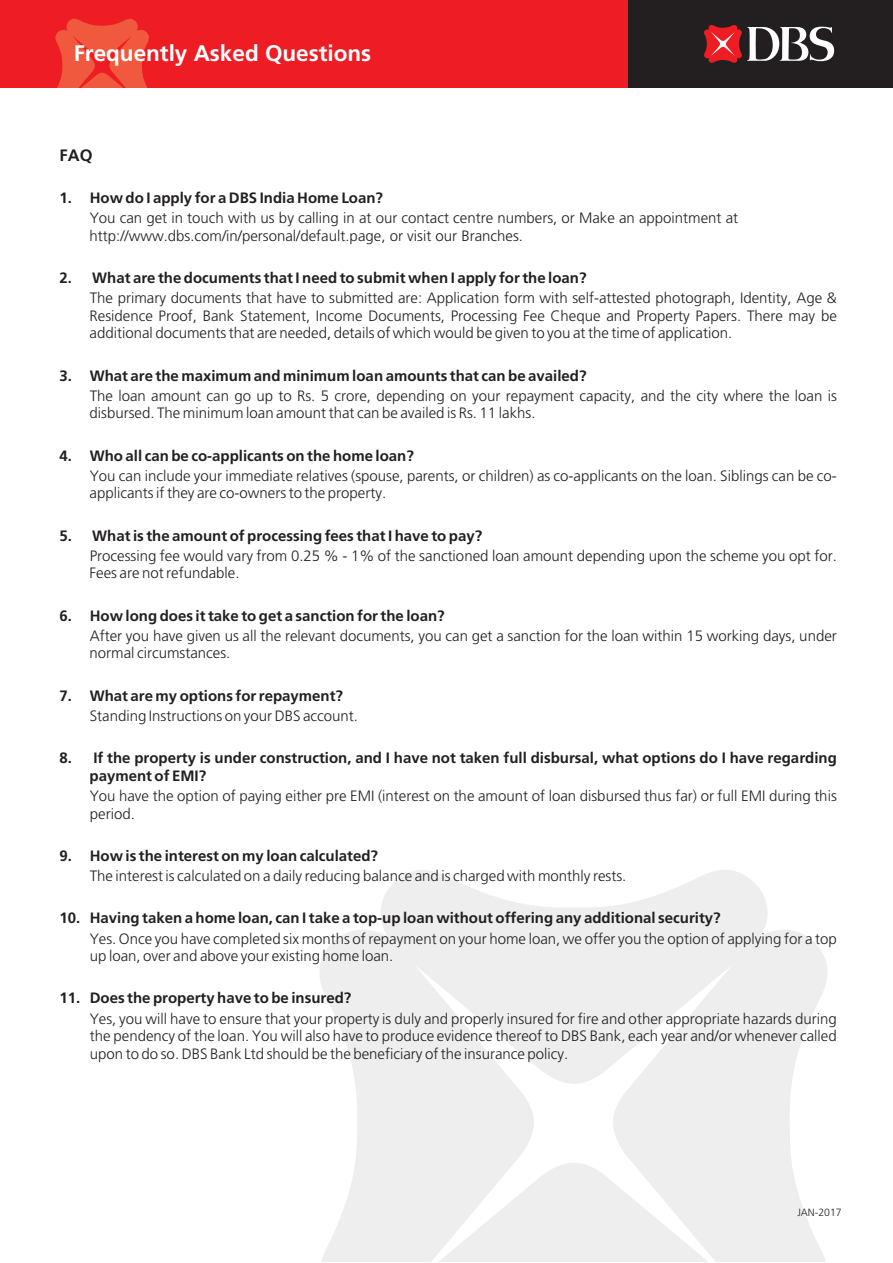
<style>
.page{position:relative;width:893px;height:1263px;background:#fff}
.page>*{position:absolute;margin:0;border:0;box-sizing:border-box;transform-origin:0 0}
.t1{font:700 22.5px "Frutiger";color:#fff}
.t2{font:700 16.5px "Frutiger";color:#231f20}
.t3{font:300 15px/17.4px "Frutiger";color:#231f20}
.t4{font:700 15px/17.4px "Frutiger";color:#231f20}
.t5{font:300 10.5px "Frutiger";color:#231f20}
</style>
<div class="page">
<svg style="left:319px;top:870px;width:508px;height:392px;fill:#eeeeef"></svg>
<div style="left:0;top:0;width:893px;height:88px;background:#ee1d23"></div>
<svg style="left:55px;top:18px;width:94px;height:70px"></svg>
<div style="left:628px;top:0;width:265px;height:88px;background:#231f20"></div>
<svg style="left:704px;top:25px;width:131px;height:38px"></svg>
<h1 class="t1" style="left:74px;top:40px;width:299px">Frequently Asked Questions</h1>
<p class="t2" style="left:60px;top:145px;width:34px">FAQ</p>
<p class="t4" style="left:60px;top:189px;width:325px">1. How do I apply for a DBS India Home Loan?</p>
<p class="t3" style="left:90px;top:211px;width:650px">You can get in touch with us by calling in at our contact centre numbers, or Make an appointment at http://www.dbs.com/in/personal/default.page, or visit our Branches.</p>
<p class="t4" style="left:60px;top:269px;width:529px">2. What are the documents that I need to submit when I apply for the loan?</p>
<p class="t3" style="left:90px;top:291px;width:749px;text-align:justify">The primary documents that have to submitted are: Application form with self-attested photograph, Identity, Age &amp; Residence Proof, Bank Statement, Income Documents, Processing Fee Cheque and Property Papers. There may be additional documents that are needed, details of which would be given to you at the time of application.</p>
<p class="t4" style="left:59px;top:366px;width:529px">3. What are the maximum and minimum loan amounts that can be availed?</p>
<p class="t3" style="left:90px;top:388px;width:749px">The loan amount can go up to Rs. 5 crore, depending on your repayment capacity, and the city where the loan is disbursed. The minimum loan amount that can be availed is Rs. 11 lakhs.</p>
<p class="t4" style="left:59px;top:446px;width:356px">4. Who all can be co-applicants on the home loan?</p>
<p class="t3" style="left:90px;top:468px;width:749px">You can include your immediate relatives (spouse, parents, or children) as co-applicants on the loan. Siblings can be co&shy;applicants if they are co-owners to the property.</p>
<p class="t4" style="left:59px;top:526px;width:424px">5. What is the amount of processing fees that I have to pay?</p>
<p class="t3" style="left:90px;top:548px;width:749px">Processing fee would vary from 0.25 % - 1% of the sanctioned loan amount depending upon the scheme you opt for.<br>Fees are not refundable.</p>
<p class="t4" style="left:59px;top:607px;width:387px">6. How long does it take to get a sanction for the loan?</p>
<p class="t3" style="left:90px;top:628px;width:749px">After you have given us all the relevant documents, you can get a sanction for the loan within 15 working days, under normal circumstances.</p>
<p class="t4" style="left:59px;top:687px;width:285px">7. What are my options for repayment?</p>
<p class="t3" style="left:90px;top:708px;width:270px">Standing Instructions on your DBS account.</p>
<p class="t4" style="left:90px;top:749px;width:749px;text-indent:-30px">8. If the property is under construction, and I have not taken full disbursal, what options do I have regarding payment of EMI?</p>
<p class="t3" style="left:90px;top:788px;width:749px">You have the option of paying either pre EMI (interest on the amount of loan disbursed thus far) or full EMI during this period.</p>
<p class="t4" style="left:59px;top:847px;width:320px">9. How is the interest on my loan calculated?</p>
<p class="t3" style="left:90px;top:868px;width:538px">The interest is calculated on a daily reducing balance and is charged with monthly rests.</p>
<p class="t4" style="left:59px;top:909px;width:663px">10. Having taken a home loan, can I take a top-up loan without offering any additional security?</p>
<p class="t3" style="left:90px;top:931px;width:749px">Yes. Once you have completed six months of repayment on your home loan, we offer you the option of applying for a top up loan, over and above your existing home loan.</p>
<p class="t4" style="left:59px;top:989px;width:293px">11. Does the property have to be insured?</p>
<p class="t3" style="left:90px;top:1011px;width:749px;text-align:justify">Yes, you will have to ensure that your property is duly and properly insured for fire and other appropriate hazards during the pendency of the loan. You will also have to produce evidence thereof to DBS Bank, each year and/or whenever called upon to do so. DBS Bank Ltd should be the beneficiary of the insurance policy.</p>
<p class="t5" style="left:797px;top:1207px;width:46px">JAN-2017</p>
</div>
